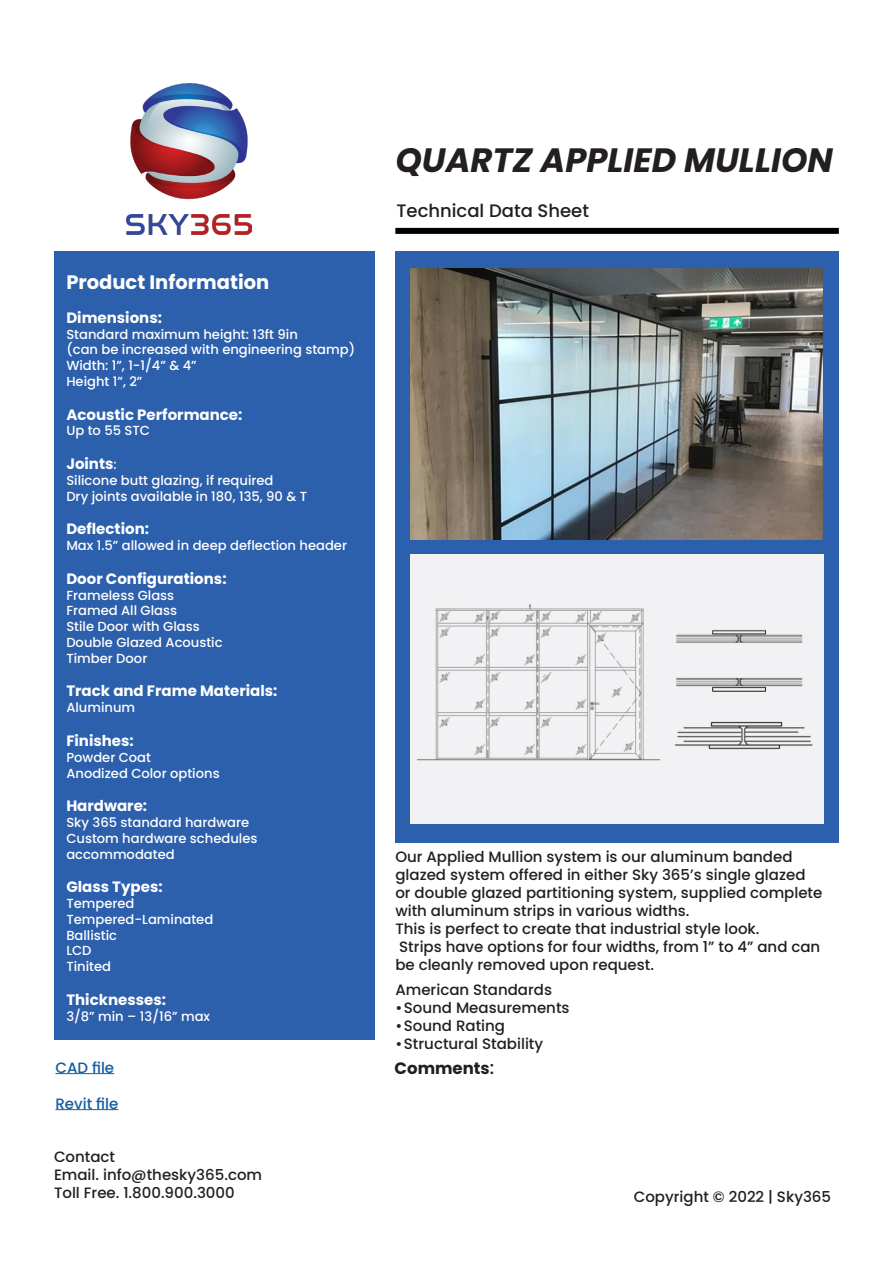
<style>
.page{position:relative;width:893px;height:1263px;background:#fff}
.page>*{position:absolute;margin:0;border:0;box-sizing:border-box;transform-origin:0 0}
.t1{font:italic 700 33.75px "Poppins";color:#231f20}
.t2{font:700 19.5px "Poppins";color:#fff}
.t3{font:500 18px "Poppins";color:#231f20}
.t4{font:700 16.5px "Poppins";color:#231f20}
.t5{font:500 15px/18px "Poppins";color:#231f20}
.t6{font:700 15px "Poppins";color:#fff}
.t7{font:500 15px "Poppins";color:#175d9e}
.t8{font:500 13.2px "Poppins";color:#fff}
.s1{font-weight:500;font-size:13.2px}
.s2{font-weight:500;font-size:18px}
</style>
<div class="page">
<div style="left:54px;top:251px;width:320px;height:789px;background:#2c5fac"></div>
<div style="left:395px;top:251px;width:444px;height:591px;background:#2c5fac"></div>
<div style="left:395px;top:228px;width:444px;height:6px;background:#000"></div>
<img style="left:410px;top:555px;width:413px;height:269px">
<img style="left:410px;top:268px;width:413px;height:271px">
<hr style="left:55px;top:1073px;width:59px;height:1px;background:#175d9e">
<hr style="left:55px;top:1109px;width:63px;height:1px;background:#175d9e">
<img style="left:127px;top:83px;width:124px;height:151px">
<p class="t2" style="left:66px;top:271px;width:204px">Product Information</p>
<p class="t6" style="left:66px;top:309px;width:97px">Dimensions:</p>
<p class="t8" style="left:66px;top:326px;width:233px">Standard maximum height: 13ft 9in</p>
<p class="t8" style="left:66px;top:342px;width:290px">(can be increased with engineering stamp)</p>
<p class="t8" style="left:66px;top:358px;width:132px">Width: 1”, 1-1/4” &amp; 4”</p>
<p class="t8" style="left:66px;top:374px;width:78px">Height 1”, 2”</p>
<p class="t6" style="left:66px;top:406px;width:178px">Acoustic Performance:</p>
<p class="t8" style="left:66px;top:423px;width:85px">Up to 55 STC</p>
<p class="t6" style="left:66px;top:455px;width:52px">Joints<span class="s1">:</span></p>
<p class="t8" style="left:66px;top:473px;width:209px">Silicone butt glazing, if required</p>
<p class="t8" style="left:66px;top:488px;width:242px">Dry joints available in 180, 135, 90 &amp; T</p>
<p class="t6" style="left:66px;top:520px;width:84px">Deflection:</p>
<p class="t8" style="left:66px;top:538px;width:282px">Max 1.5” allowed in deep deflection header</p>
<p class="t6" style="left:66px;top:570px;width:162px">Door Configurations:</p>
<p class="t8" style="left:66px;top:587px;width:109px">Frameless Glass</p>
<p class="t8" style="left:66px;top:603px;width:112px">Framed All Glass</p>
<p class="t8" style="left:66px;top:619px;width:135px">Stile Door with Glass</p>
<p class="t8" style="left:66px;top:635px;width:158px">Double Glazed Acoustic</p>
<p class="t8" style="left:66px;top:650px;width:83px">Timber Door</p>
<p class="t6" style="left:66px;top:682px;width:213px">Track and Frame Materials:</p>
<p class="t8" style="left:66px;top:700px;width:70px">Aluminum</p>
<p class="t6" style="left:66px;top:732px;width:69px">Finishes:</p>
<p class="t8" style="left:66px;top:749px;width:86px">Powder Coat</p>
<p class="t8" style="left:66px;top:765px;width:155px">Anodized Color options</p>
<p class="t6" style="left:66px;top:797px;width:82px">Hardware:</p>
<p class="t8" style="left:66px;top:815px;width:184px">Sky 365 standard hardware</p>
<p class="t8" style="left:66px;top:830px;width:193px">Custom hardware schedules</p>
<p class="t8" style="left:66px;top:846px;width:110px">accommodated</p>
<p class="t6" style="left:66px;top:878px;width:98px">Glass Types:</p>
<p class="t8" style="left:66px;top:896px;width:70px">Tempered</p>
<p class="t8" style="left:66px;top:911px;width:148px">Tempered-Laminated</p>
<p class="t8" style="left:66px;top:927px;width:52px">Ballistic</p>
<p class="t8" style="left:66px;top:943px;width:27px">LCD</p>
<p class="t8" style="left:66px;top:959px;width:46px">Tinited</p>
<p class="t6" style="left:66px;top:991px;width:101px">Thicknesses:</p>
<p class="t8" style="left:66px;top:1008px;width:145px">3/8” min – 13/16” max</p>
<p class="t7" style="left:55px;top:1058px;width:60px">CAD file</p>
<p class="t7" style="left:55px;top:1094px;width:64px">Revit file</p>
<p class="t1" style="left:395px;top:140px;width:439px">QUARTZ APPLIED MULLION</p>
<p class="t3" style="left:396px;top:200px;width:194px">Technical Data Sheet</p>
<p class="t5" style="left:395px;top:848px;width:429px">Our Applied Mullion system is our aluminum banded glazed system offered in either Sky 365’s single glazed or double glazed partitioning system, supplied complete with aluminum strips in various widths.</p>
<p class="t5" style="left:395px;top:920px;width:366px">This is perfect to create that industrial style look.</p>
<p class="t5" style="left:395px;top:938px;width:426px">Strips have options for four widths, from 1” to 4” and can be cleanly removed upon request.</p>
<p class="t5" style="left:395px;top:981px;width:158px">American Standards</p>
<p class="t5" style="left:395px;top:999px;width:176px">•Sound Measurements</p>
<p class="t5" style="left:395px;top:1017px;width:111px">•Sound Rating</p>
<p class="t5" style="left:395px;top:1035px;width:149px">•Structural Stability</p>
<p class="t4" style="left:395px;top:1059px;width:101px">Comments<span class="s2">:</span></p>
<p class="t5" style="left:54px;top:1148px;width:63px">Contact</p>
<p class="t5" style="left:54px;top:1166px;width:210px">Email. info@thesky365.com</p>
<p class="t5" style="left:54px;top:1184px;width:182px">Toll Free. 1.800.900.3000</p>
<p class="t5" style="left:634px;top:1188px;width:199px">Copyright © 2022 | Sky365</p>
</div>
